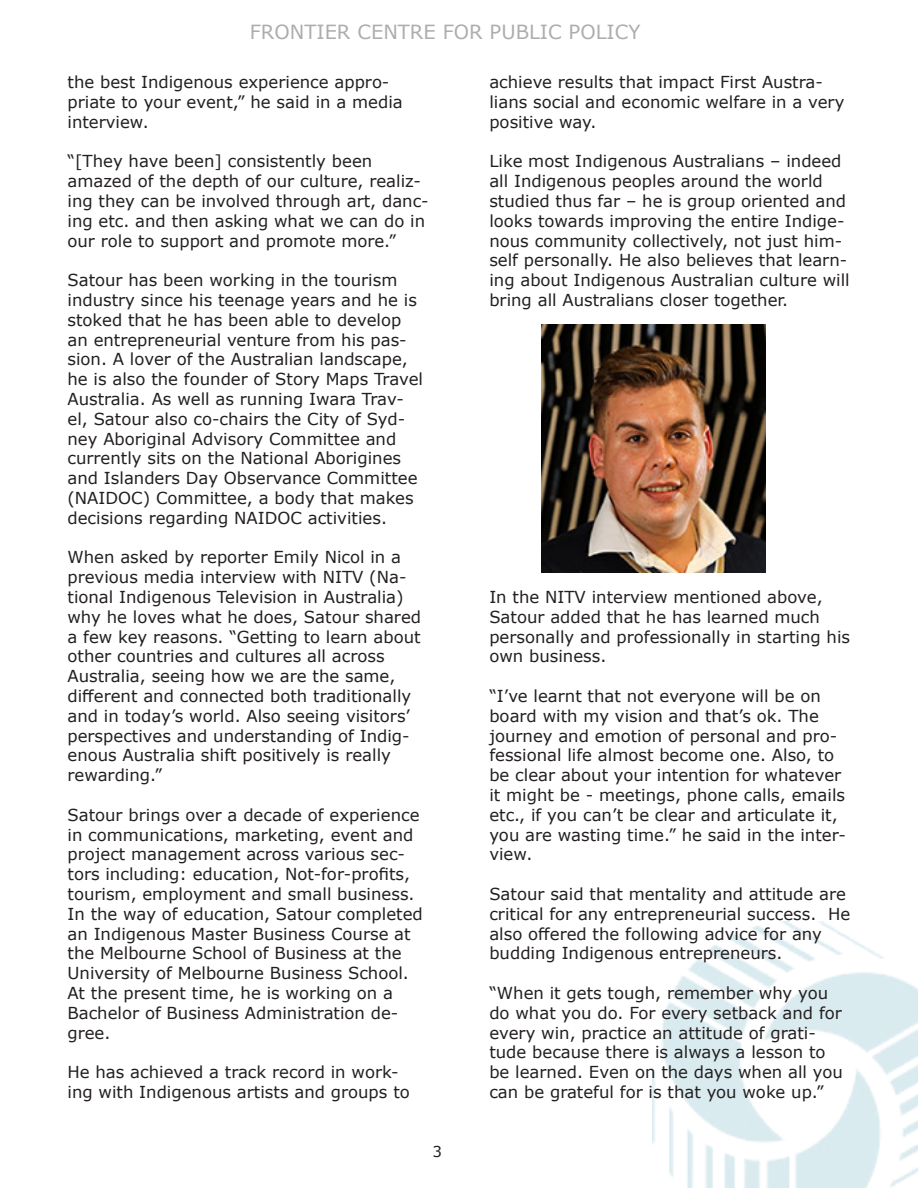
<style>
.page{position:relative;width:918px;height:1188px;background:#fff}
.page>*{position:absolute;margin:0;border:0;box-sizing:border-box;transform-origin:0 0}
.t1{font:19.5px "Verdana";color:#acadb1}
.t2{font:16.5px/19.8px "Verdana";color:#231f20}
.t3{font:15px "Verdana";color:#231f20}
</style>
<div class="page">
<img style="left:652px;top:921px;width:266px;height:267px">
<img style="left:541px;top:325px;width:225px;height:248px">
<p class="t1" style="left:250px;top:18px;width:392px">FRONTIER CENTRE FOR PUBLIC POLICY</p>
<p class="t2" style="left:68px;top:72px;width:337px">the best Indigenous experience appro&shy;priate to your event,” he said in a media interview.</p>
<p class="t2" style="left:68px;top:151px;width:363px">“[They have been] consistently been amazed of the depth of our culture, realiz&shy;ing they can be involved through art, danc&shy;ing etc. and then asking what we can do in our role to support and promote more.”</p>
<p class="t2" style="left:68px;top:270px;width:357px">Satour has been working in the tourism industry since his teenage years and he is stoked that he has been able to develop an entrepreneurial venture from his pas&shy;sion. A lover of the Australian landscape, he is also the founder of Story Maps Travel Australia. As well as running Iwara Trav&shy;el, Satour also co-chairs the City of Syd&shy;ney Aboriginal Advisory Committee and currently sits on the National Aborigines and Islanders Day Observance Committee (NAIDOC) Committee, a body that makes decisions regarding NAIDOC activities.</p>
<p class="t2" style="left:68px;top:547px;width:355px">When asked by reporter Emily Nicol in a previous media interview with NITV (Na&shy;tional Indigenous Television in Australia) why he loves what he does, Satour shared a few key reasons. “Getting to learn about other countries and cultures all across Australia, seeing how we are the same, different and connected both traditionally and in today’s world. Also seeing visitors’ perspectives and understanding of Indig&shy;enous Australia shift positively is really rewarding.”</p>
<p class="t2" style="left:68px;top:805px;width:357px">Satour brings over a decade of experience in communications, marketing, event and project management across various sec&shy;tors including: education, Not-for-profits, tourism, employment and small business.<br>In the way of education, Satour completed an Indigenous Master Business Course at the Melbourne School of Business at the University of Melbourne Business School.<br>At the present time, he is working on a Bachelor of Business Administration de&shy;gree.</p>
<p class="t2" style="left:68px;top:1062px;width:344px">He has achieved a track record in work&shy;ing with Indigenous artists and groups to</p>
<p class="t2" style="left:489px;top:72px;width:357px">achieve results that impact First Austra&shy;lians social and economic welfare in a very positive way.</p>
<p class="t2" style="left:489px;top:151px;width:362px">Like most Indigenous Australians – indeed all Indigenous peoples around the world studied thus far – he is group oriented and looks towards improving the entire Indige&shy;nous community collectively, not just him&shy;self personally. He also believes that learn&shy;ing about Indigenous Australian culture will bring all Australians closer together.</p>
<p class="t2" style="left:489px;top:587px;width:362px">In the NITV interview mentioned above, Satour added that he has learned much personally and professionally in starting his own business.</p>
<p class="t2" style="left:489px;top:686px;width:358px">“I’ve learnt that not everyone will be on board with my vision and that’s ok. The journey and emotion of personal and pro&shy;fessional life almost become one. Also, to be clear about your intention for whatever it might be - meetings, phone calls, emails etc., if you can’t be clear and articulate it, you are wasting time.” he said in the inter&shy;view.</p>
<p class="t2" style="left:489px;top:884px;width:362px">Satour said that mentality and attitude are critical for any entrepreneurial success. He also offered the following advice for any budding Indigenous entrepreneurs.</p>
<p class="t2" style="left:489px;top:983px;width:355px">“When it gets tough, remember why you do what you do. For every setback and for every win, practice an attitude of grati&shy;tude because there is always a lesson to be learned. Even on the days when all you can be grateful for is that you woke up.”</p>
<p class="t3" style="left:433px;top:1142px;width:11px">3</p>
</div>
